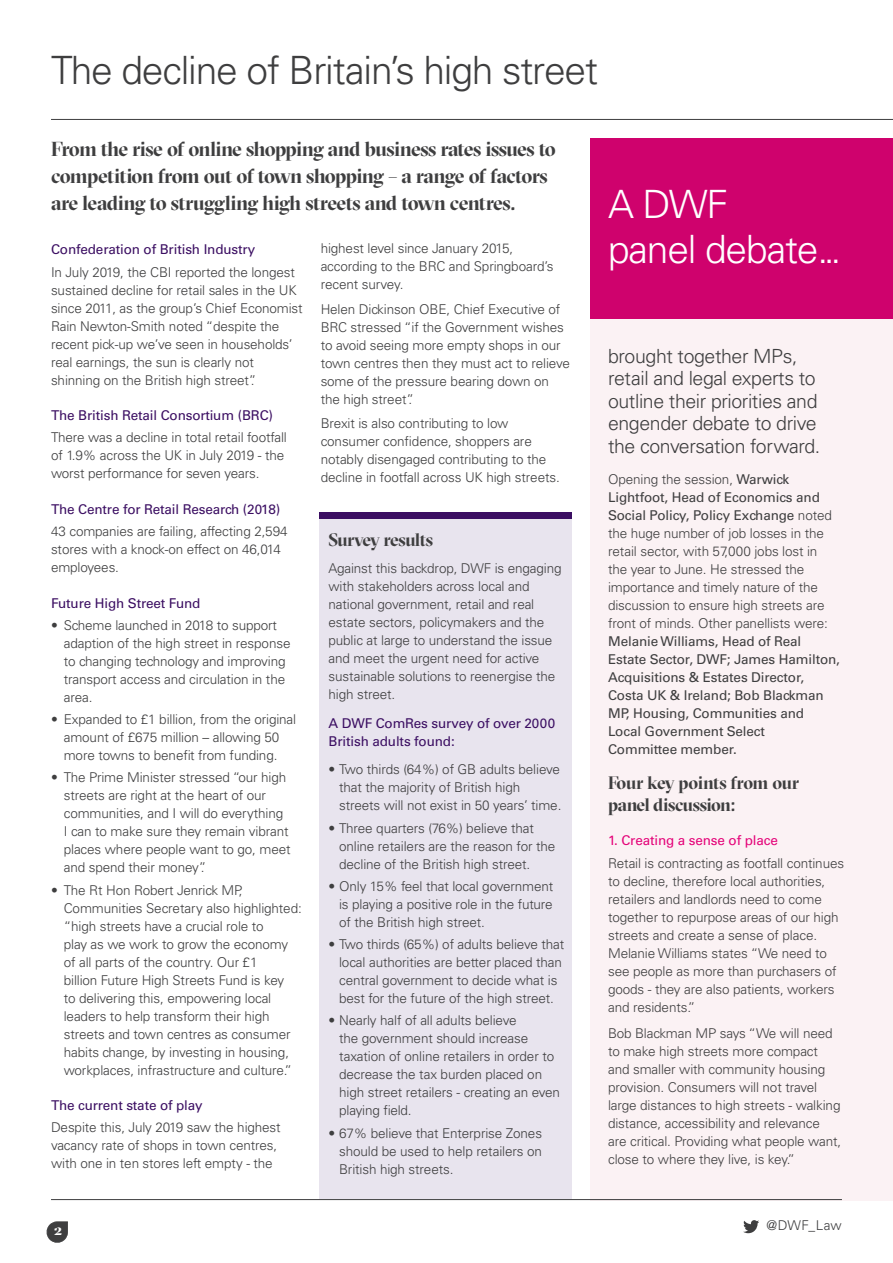
<style>
.page{position:relative;width:893px;height:1263px;background:#fff}
.page>*{position:absolute;margin:0;border:0;box-sizing:border-box;transform-origin:0 0}
.MainheadLevel1{font:300 39px "Univers LT Std";letter-spacing:-.03em;color:#3e3e3f}
.MainheadLevel1-2{font:300 39px/45px "Univers LT Std";letter-spacing:-.03em;color:#fff}
.SubheadLevel2{font:700 20.25px/27px "GT Sectra Display";letter-spacing:-.03em;color:#3e3e3f}
.SubheadLevel2-2{font:300 19.5px/22.5px "Univers LT Std";letter-spacing:-.02em;color:#3e3e3f}
.SubheadLevel2-3{font:700 18px/22.5px "GT Sectra Display";letter-spacing:-.025em;color:#3e3e3f}
.SubheadLevel2-4{font:700 15.45px "GT Sectra Display";color:#fff}
.SubheadLevel2-5{font:300 13.5px/18px "Univers LT Std";letter-spacing:-.01em;color:#3e3e3f}
.SubheadLevel2-6{font:13.5px/18px "Univers LT Std";letter-spacing:-.01em;color:#3e3e3f}
.SubheadLevel2-7{font:13.5px/18px "Univers LT Std";letter-spacing:-.01em;color:#3b0e62}
.SubheadLevel2-8{font:13.5px "Univers LT Std";letter-spacing:-.01em;color:#e40278}
.PageNumber{font:300 13.5px "Univers LT Std";letter-spacing:.02em;color:#3e3e3f}
.s1{font-weight:300}
</style>
<div class="page">
<div style="left:590px;top:138px;width:303px;height:1063px;background:#fbf2f4"></div>
<div style="left:590px;top:139px;width:303px;height:180px;background:#cf026d"></div>
<div style="left:320px;top:514px;width:252px;height:685px;background:#e8e4ee"></div>
<hr style="left:51px;top:119px;width:842px;height:1px;background:#3e3e3f">
<hr style="left:51px;top:1199px;width:791px;height:1px;background:#3e3e3f">
<svg style="left:46px;top:1221px;width:22px;height:22px"></svg>
<div style="left:320px;top:512px;width:252px;height:7px;background:#3b0e62"></div>
<svg style="left:743px;top:1220px;width:16px;height:13px"></svg>
<h1 class="MainheadLevel1" style="left:51px;top:47px;width:549px">The decline of Britain’s high street</h1>
<p class="SubheadLevel2" style="left:51px;top:135px;width:506px">From the rise of online shopping and business rates issues to competition from out of town shopping – a range of factors are leading to struggling high streets and town centres.</p>
<p class="SubheadLevel2-7" style="left:51px;top:241px;width:206px">Confederation of British Industry</p>
<p class="SubheadLevel2-5" style="left:51px;top:263px;width:253px">In July 2019, the CBI reported the longest sustained decline for retail sales in the UK since 2011, as the group’s Chief Economist Rain Newton-Smith noted “despite the recent pick-up we’ve seen in households’ real earnings, the sun is clearly not shinning on the British high street”.</p>
<p class="SubheadLevel2-7" style="left:51px;top:406px;width:224px">The British Retail Consortium (BRC)</p>
<p class="SubheadLevel2-5" style="left:51px;top:428px;width:237px">There was a decline in total retail footfall of 1.9% across the UK in July 2019 - the worst performance for seven years.</p>
<p class="SubheadLevel2-7" style="left:51px;top:500px;width:231px">The Centre for Retail Research (2018)</p>
<p class="SubheadLevel2-5" style="left:51px;top:522px;width:238px">43 companies are failing, affecting 2,594 stores with a knock-on effect on 46,014 employees.</p>
<p class="SubheadLevel2-7" style="left:51px;top:594px;width:151px">Future High Street Fund</p>
<p class="SubheadLevel2-5" style="left:64px;top:616px;width:228px;text-indent:-13px">• Scheme launched in 2018 to support adaption of the high street in response to changing technology and improving transport access and circulation in the area.</p>
<p class="SubheadLevel2-5" style="left:51px;top:710px;width:247px;text-align:center">• Expanded to £1 billion, from the original amount of £675 million – allowing 50 more towns to benefit from funding.</p>
<p class="SubheadLevel2-5" style="left:64px;top:769px;width:228px;text-indent:-13px">• The Prime Minister stressed “our high streets are right at the heart of our communities, and I will do everything<br>I can to make sure they remain vibrant places where people want to go, meet and spend their money”.</p>
<p class="SubheadLevel2-5" style="left:64px;top:881px;width:239px;text-indent:-13px">• The Rt Hon Robert Jenrick MP, Communities Secretary also highlighted: “high streets have a crucial role to<br>play as we work to grow the economy of all parts of the country. Our £1<br>billion Future High Streets Fund is key<br>to delivering this, empowering local leaders to help transform their high streets and town centres as consumer habits change, by investing in housing, workplaces, infrastructure and culture.”</p>
<p class="SubheadLevel2-7" style="left:51px;top:1096px;width:153px">The current state of play</p>
<p class="SubheadLevel2-5" style="left:51px;top:1119px;width:231px">Despite this, July 2019 saw the highest vacancy rate of shops in town centres, with one in ten stores left empty - the</p>
<p class="SubheadLevel2-5" style="left:321px;top:239px;width:234px">highest level since January 2015, according to the BRC and Springboard’s recent survey.</p>
<p class="SubheadLevel2-5" style="left:321px;top:300px;width:251px">Helen Dickinson OBE, Chief Executive of BRC stressed “if the Government wishes to avoid seeing more empty shops in our town centres then they must act to relieve some of the pressure bearing down on the high street”.</p>
<p class="SubheadLevel2-5" style="left:321px;top:414px;width:241px">Brexit is also contributing to low consumer confidence, shoppers are notably disengaged contributing to the decline in footfall across UK high streets.</p>
<p class="SubheadLevel2-3" style="left:328px;top:529px;width:106px">Survey results</p>
<p class="SubheadLevel2-5" style="left:328px;top:559px;width:235px">Against this backdrop, DWF is engaging with stakeholders across local and national government, retail and real estate sectors, policymakers and the public at large to understand the issue and meet the urgent need for active sustainable solutions to reenergise the high street.</p>
<p class="SubheadLevel2-7" style="left:328px;top:714px;width:228px">A DWF ComRes survey of over 2000<br>British adults found:</p>
<p class="SubheadLevel2-5" style="left:339px;top:761px;width:224px;text-indent:-11px">• Two thirds (64%) of GB adults believe that the majority of British high streets will not exist in 50 years’ time.</p>
<p class="SubheadLevel2-5" style="left:339px;top:819px;width:218px;text-indent:-11px">• Three quarters (76%) believe that online retailers are the reason for the decline of the British high street.</p>
<p class="SubheadLevel2-5" style="left:339px;top:877px;width:216px;text-align:justify;text-indent:-11px">• Only 15% feel that local government is playing a positive role in the future of the British high street.</p>
<p class="SubheadLevel2-5" style="left:339px;top:935px;width:227px;text-indent:-11px">• Two thirds (65%) of adults believe that local authorities are better placed than central government to decide what is best for the future of the high street.</p>
<p class="SubheadLevel2-5" style="left:328px;top:1012px;width:190px">• Nearly half of all adults believe</p>
<p class="SubheadLevel2-5" style="left:339px;top:1030px;width:223px">the government should increase taxation of online retailers in order to decrease the tax burden placed on high street retailers - creating an even playing field.</p>
<p class="SubheadLevel2-5" style="left:339px;top:1124px;width:204px;text-align:justify;text-indent:-11px">• 67% believe that Enterprise Zones should be used to help retailers on British high streets.</p>
<h1 class="MainheadLevel1-2" style="left:608px;top:182px;width:235px">A DWF<br>panel debate...</h1>
<p class="SubheadLevel2-2" style="left:608px;top:345px;width:214px">brought together MPs, retail and legal experts to outline their priorities and engender debate to drive the conversation forward.</p>
<p class="SubheadLevel2-6" style="left:608px;top:470px;width:233px"><span class="s1">Opening the session,</span> Warwick<br>Lightfoot, Head of Economics and<br>Social Policy, Policy Exchange <span class="s1">noted the huge number of job losses in the retail sector, with 57,000 jobs lost in the year to June. He stressed the importance and timely nature of the discussion to ensure high streets are front of minds. Other panellists were:<br></span>Melanie Williams, Head of Real<br>Estate Sector, DWF; James Hamilton,<br>Acquisitions &amp; Estates Director,<br>Costa UK &amp; Ireland; Bob Blackman<br>MP, Housing, Communities and<br>Local Government Select<br>Committee member.</p>
<p class="SubheadLevel2-3" style="left:608px;top:771px;width:192px">Four key points from our panel discussion:</p>
<p class="SubheadLevel2-8" style="left:608px;top:833px;width:171px">1. Creating a sense of place</p>
<p class="SubheadLevel2-5" style="left:608px;top:854px;width:238px">Retail is contracting as footfall continues to decline, therefore local authorities, retailers and landlords need to come together to repurpose areas of our high streets and create a sense of place.<br>Melanie Williams states “We need to see people as more than purchasers of goods - they are also patients, workers and residents.”</p>
<p class="SubheadLevel2-5" style="left:608px;top:1024px;width:235px">Bob Blackman MP says “We will need to make high streets more compact and smaller with community housing provision. Consumers will not travel large distances to high streets - walking distance, accessibility and relevance are critical. Providing what people want, close to where they live, is key.”</p>
<p class="SubheadLevel2-4" style="left:54px;top:1220px;width:10px">2</p>
<p class="PageNumber" style="left:766px;top:1217px;width:77px">@DWF_Law</p>
</div>
